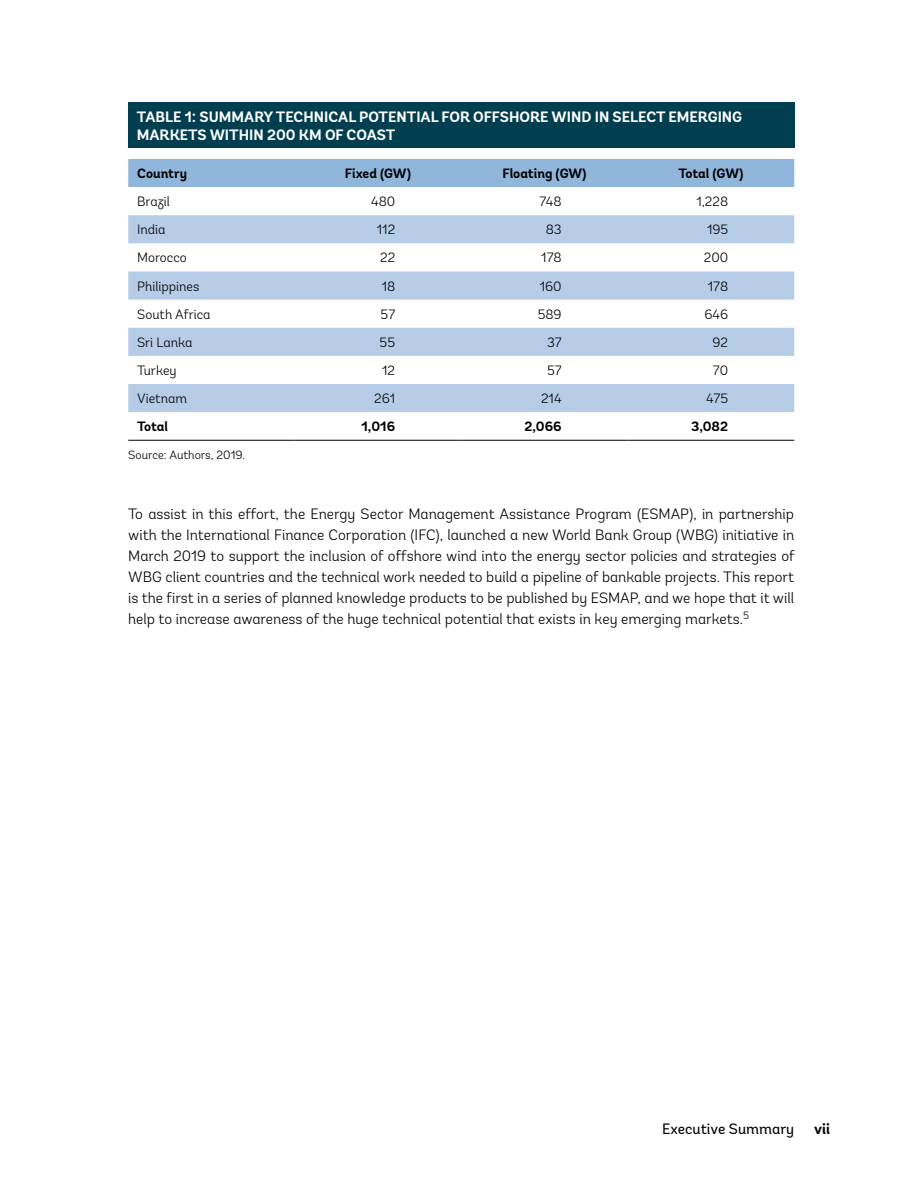
<style>
.page{position:relative;width:918px;height:1188px;background:#fff}
.page>*{position:absolute;margin:0;border:0;box-sizing:border-box;transform-origin:0 0}
.t1{font:300 15px/21px "Andes";color:#000;text-align:justify}
.t2{font:700 15px/18px "Andes";color:#fff}
.t3{font:15px "Andes";color:#000}
.t4{font:700 15px "Andes";color:#000}
.t5{font:300 13.5px "Andes";color:#000}
.t6{font:700 13.5px "Andes";color:#000}
.t7{font:300 12px "Andes";color:#000}
</style>
<div class="page">
<div style="left:128px;top:102px;width:667px;height:45px;background:#003e50"></div>
<div style="left:128px;top:159px;width:666px;height:28px;background:#90b6dc"></div>
<svg style="left:128px;top:215px;width:666px;height:197px;fill:#b7cde7"></svg>
<hr style="left:128px;top:440px;width:167px;height:1px;background:#000">
<hr style="left:295px;top:440px;width:166px;height:1px;background:#000">
<hr style="left:461px;top:440px;width:167px;height:1px;background:#000">
<hr style="left:628px;top:440px;width:166px;height:1px;background:#000">
<p class="t2" style="left:137px;top:108px;width:607px">TABLE 1: SUMMARY TECHNICAL POTENTIAL FOR OFFSHORE WIND IN SELECT EMERGING<br>MARKETS WITHIN 200 KM OF COAST</p>
<p class="t6" style="left:137px;top:165px;width:51px">Country</p>
<p class="t6" style="left:345px;top:165px;width:68px">Fixed (GW)</p>
<p class="t6" style="left:502px;top:165px;width:86px">Floating (GW)</p>
<p class="t6" style="left:678px;top:165px;width:67px">Total (GW)</p>
<p class="t5" style="left:137px;top:194px;width:34px">Brazil</p>
<p class="t5" style="left:371px;top:194px;width:26px">480</p>
<p class="t5" style="left:540px;top:194px;width:24px">748</p>
<p class="t5" style="left:697px;top:194px;width:33px">1,228</p>
<p class="t5" style="left:137px;top:222px;width:30px">India</p>
<p class="t5" style="left:377px;top:222px;width:20px">112</p>
<p class="t5" style="left:546px;top:222px;width:17px">83</p>
<p class="t5" style="left:707px;top:222px;width:23px">195</p>
<p class="t5" style="left:137px;top:250px;width:51px">Morocco</p>
<p class="t5" style="left:380px;top:250px;width:17px">22</p>
<p class="t5" style="left:541px;top:250px;width:22px">178</p>
<p class="t5" style="left:704px;top:250px;width:26px">200</p>
<p class="t5" style="left:137px;top:278px;width:64px">Philippines</p>
<p class="t5" style="left:382px;top:278px;width:15px">18</p>
<p class="t5" style="left:540px;top:278px;width:23px">160</p>
<p class="t5" style="left:708px;top:278px;width:22px">178</p>
<p class="t5" style="left:137px;top:306px;width:75px">South Africa</p>
<p class="t5" style="left:381px;top:306px;width:16px">57</p>
<p class="t5" style="left:538px;top:306px;width:25px">589</p>
<p class="t5" style="left:704px;top:306px;width:25px">646</p>
<p class="t5" style="left:137px;top:334px;width:57px">Sri Lanka</p>
<p class="t5" style="left:380px;top:334px;width:17px">55</p>
<p class="t5" style="left:547px;top:334px;width:16px">37</p>
<p class="t5" style="left:713px;top:334px;width:17px">92</p>
<p class="t5" style="left:137px;top:362px;width:41px">Turkey</p>
<p class="t5" style="left:382px;top:362px;width:14px">12</p>
<p class="t5" style="left:547px;top:362px;width:16px">57</p>
<p class="t5" style="left:713px;top:362px;width:17px">70</p>
<p class="t5" style="left:137px;top:390px;width:51px">Vietnam</p>
<p class="t5" style="left:374px;top:390px;width:22px">261</p>
<p class="t5" style="left:541px;top:390px;width:22px">214</p>
<p class="t5" style="left:706px;top:390px;width:23px">475</p>
<p class="t6" style="left:137px;top:418px;width:33px">Total</p>
<p class="t6" style="left:362px;top:418px;width:35px">1,016</p>
<p class="t6" style="left:524px;top:418px;width:39px">2,066</p>
<p class="t6" style="left:691px;top:418px;width:39px">3,082</p>
<p class="t7" style="left:128px;top:447px;width:118px">Source: Authors, 2019.</p>
<p class="t1" style="left:128px;top:503px;width:668px">To assist in this effort, the Energy Sector Management Assistance Program (ESMAP), in partnership with the International Finance Corporation (IFC), launched a new World Bank Group (WBG) initiative in March 2019 to support the inclusion of offshore wind into the energy sector policies and strategies of WBG client countries and the technical work needed to build a pipeline of bankable projects. This report is the first in a series of planned knowledge products to be published by ESMAP, and we hope that it will help to increase awareness of the huge technical potential that exists in key emerging markets.<sup>5</sup></p>
<p class="t3" style="left:662px;top:1120px;width:134px">Executive Summary</p>
<p class="t4" style="left:814px;top:1119px;width:18px">vii</p>
</div>
